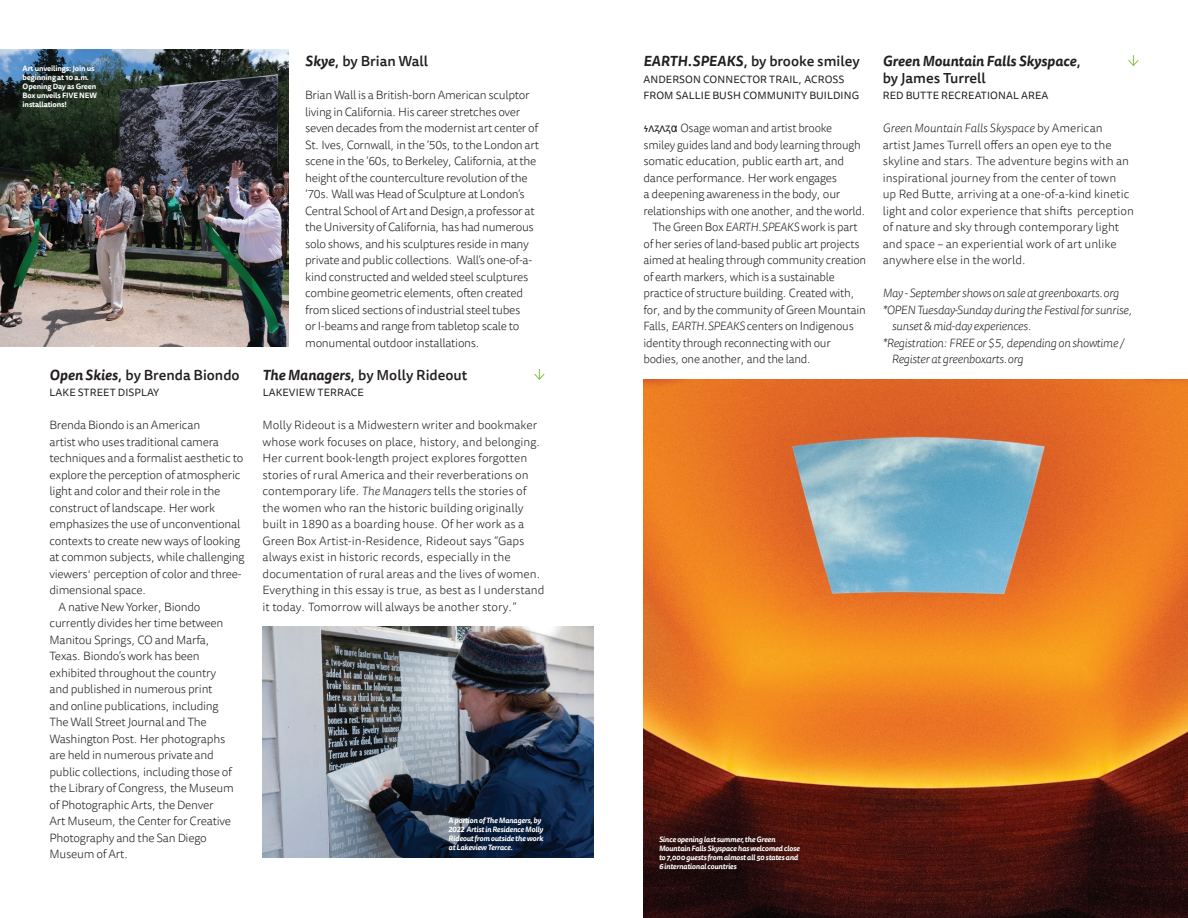
<style>
.page{position:relative;width:1188px;height:918px;background:#fff}
.page>*{position:absolute;margin:0;border:0;box-sizing:border-box;transform-origin:0 0}
.t1{font:500 14.25px "Tisa Sans Pro";color:#231f20}
.t2{font:italic 700 14.25px/16.5px "Tisa Sans Pro";color:#231f20}
.t3{font:300 12px/16.5px "Tisa Sans Pro";letter-spacing:-.02em;color:#231f20}
.t4{font:300 12px/16.5px "Tisa Sans Pro";color:#231f20}
.t5{font:italic 300 12px "Tisa Sans Pro";letter-spacing:-.02em;color:#231f20}
.t6{font:300 12px "Tisa Sans Pro";letter-spacing:-.02em;color:#231f20;scale:.96 1}
.t7{font:10.5px/16.5px "Tisa Sans Pro";letter-spacing:.01em;color:#231f20}
.t8{font:italic 700 7.5px/9px "Tisa Sans Pro";letter-spacing:-.02em;color:#fff}
.t9{font:700 7.5px/9px "Tisa Sans Pro";letter-spacing:-.02em;color:#fff}
.s1{font-weight:500;font-style:normal}
.s2{font-weight:700;font-style:italic}
.s3{font-style:italic}
</style>
<div class="page">
<img style="left:0;top:50px;width:289px;height:296px">
<img style="left:644px;top:380px;width:544px;height:538px">
<img style="left:263px;top:627px;width:331px;height:231px">
<svg style="left:1128px;top:55px;width:11px;height:11px"></svg>
<svg style="left:534px;top:369px;width:11px;height:11px"></svg>
<p class="t9" style="left:23px;top:64px;width:76px">Art unveilings: Join us beginning at 10 a.m.<br>Opening Day as Green<br>Box unveils FIVE NEW installations!</p>
<p class="t2" style="left:883px;top:53px;width:200px">Green Mountain Falls Skyspace<span class="s1">, by James Turrell</span></p>
<p class="t1" style="left:305px;top:51px;width:124px"><span class="s2">Skye</span>, by Brian Wall</p>
<p class="t3" style="left:305px;top:87px;width:235px">Brian Wall is a British-born American sculptor living in California. His career stretches over seven decades from the modernist art center of St. Ives, Cornwall, in the ’50s, to the London art scene in the ‘60s, to Berkeley, California, at the height of the counterculture revolution of the ‘70s. Wall was Head of Sculpture at London’s Central School of Art and Design,a professor at the University of California, has had numerous solo shows, and his sculptures reside in many private and public collections. Wall’s one-of-a&shy;kind constructed and welded steel sculptures combine geometric elements, often created from sliced sections of industrial steel tubes<br>or I-beams and range from tabletop scale to monumental outdoor installations.</p>
<p class="t1" style="left:644px;top:51px;width:218px"><span class="s2">EARTH.SPEAKS</span>, by brooke smiley</p>
<p class="t7" style="left:644px;top:71px;width:217px">ANDERSON CONNECTOR TRAIL, ACROSS<br>FROM SALLIE BUSH COMMUNITY BUILDING</p>
<p class="t6" style="left:680px;top:120px;width:160px">Osage woman and artist brooke</p>
<p class="t6" style="left:644px;top:137px;width:228px">smiley guides land and body learning through</p>
<p class="t3" style="left:644px;top:153px;width:202px">somatic education, public earth art, and</p>
<p class="t3" style="left:644px;top:170px;width:195px">dance performance. Her work engages</p>
<p class="t3" style="left:644px;top:186px;width:199px">a deepening awareness in the body, our</p>
<p class="t6" style="left:644px;top:203px;width:233px">relationships with one another, and the world.</p>
<p class="t3" style="left:652px;top:219px;width:207px">The Green Box <span class="s3">EARTH.SPEAKS</span> work is part</p>
<p class="t3" style="left:644px;top:236px;width:217px">of her series of land-based public art projects</p>
<p class="t3" style="left:644px;top:252px;width:224px">aimed at healing through community creation</p>
<p class="t3" style="left:644px;top:269px;width:193px">of earth markers, which is a sustainable</p>
<p class="t3" style="left:644px;top:285px;width:213px">practice of structure building. Created with,</p>
<p class="t3" style="left:644px;top:302px;width:224px">for, and by the community of Green Mountain</p>
<p class="t3" style="left:644px;top:318px;width:212px">Falls, <span class="s3">EARTH.SPEAKS</span> centers on Indigenous</p>
<p class="t3" style="left:644px;top:335px;width:189px">identity through reconnecting with our</p>
<p class="t3" style="left:644px;top:351px;width:169px">bodies, one another, and the land.</p>
<p class="t7" style="left:883px;top:87px;width:167px">RED BUTTE RECREATIONAL AREA</p>
<p class="t4" style="left:883px;top:120px;width:253px"><span class="s3">Green Mountain Falls Skyspace</span> by American<br>artist James Turrell offers an open eye to the skyline and stars. The adventure begins with an inspirational journey from the center of town<br>up Red Butte, arriving at a one-of-a-kind kinetic light and color experience that shifts perception of nature and sky through contemporary light and space – an experiential work of art unlike anywhere else in the world.</p>
<p class="t5" style="left:883px;top:285px;width:238px">May - September shows on sale at greenboxarts.org</p>
<p class="t5" style="left:883px;top:302px;width:251px">*OPEN Tuesday-Sunday during the Festival for sunrise,</p>
<p class="t5" style="left:892px;top:318px;width:142px">sunset &amp; mid-day experiences.</p>
<p class="t5" style="left:883px;top:335px;width:243px">*Registration: FREE or $5, depending on showtime /</p>
<p class="t5" style="left:892px;top:351px;width:133px">Register at greenboxarts.org</p>
<p class="t1" style="left:50px;top:365px;width:192px"><span class="s2">Open Skies</span>, by Brenda Biondo</p>
<p class="t7" style="left:50px;top:384px;width:111px">LAKE STREET DISPLAY</p>
<p class="t3" style="left:50px;top:417px;width:152px">Brenda Biondo is an American</p>
<p class="t3" style="left:50px;top:434px;width:171px">artist who uses traditional camera</p>
<p class="t3" style="left:50px;top:450px;width:195px">techniques and a formalist aesthetic to</p>
<p class="t3" style="left:50px;top:467px;width:193px">explore the perception of atmospheric</p>
<p class="t3" style="left:50px;top:483px;width:173px">light and color and their role in the</p>
<p class="t3" style="left:50px;top:500px;width:167px">construct of landscape. Her work</p>
<p class="t3" style="left:50px;top:516px;width:192px">emphasizes the use of unconventional</p>
<p class="t3" style="left:50px;top:533px;width:192px">contexts to create new ways of looking</p>
<p class="t3" style="left:50px;top:549px;width:197px">at common subjects, while challenging</p>
<p class="t3" style="left:50px;top:566px;width:194px">viewers' perception of color and three-</p>
<p class="t3" style="left:50px;top:582px;width:99px">dimensional space.</p>
<p class="t3" style="left:58px;top:599px;width:144px">A native New Yorker, Biondo</p>
<p class="t3" style="left:50px;top:615px;width:175px">currently divides her time between</p>
<p class="t3" style="left:50px;top:632px;width:162px">Manitou Springs, CO and Marfa,</p>
<p class="t3" style="left:50px;top:648px;width:152px">Texas. Biondo’s work has been</p>
<p class="t3" style="left:50px;top:665px;width:168px">exhibited throughout the country</p>
<p class="t3" style="left:50px;top:681px;width:165px">and published in numerous print</p>
<p class="t3" style="left:50px;top:698px;width:171px">and online publications, including</p>
<p class="t3" style="left:50px;top:714px;width:159px">The Wall Street Journal and The</p>
<p class="t3" style="left:50px;top:731px;width:177px">Washington Post. Her photographs</p>
<p class="t3" style="left:50px;top:747px;width:166px">are held in numerous private and</p>
<p class="t3" style="left:50px;top:764px;width:184px">public collections, including those of</p>
<p class="t3" style="left:50px;top:780px;width:186px">the Library of Congress, the Museum</p>
<p class="t3" style="left:50px;top:797px;width:166px">of Photographic Arts, the Denver</p>
<p class="t3" style="left:50px;top:813px;width:183px">Art Museum, the Center for Creative</p>
<p class="t3" style="left:50px;top:830px;width:159px">Photography and the San Diego</p>
<p class="t3" style="left:50px;top:846px;width:81px">Museum of Art.</p>
<p class="t1" style="left:263px;top:365px;width:206px"><span class="s2">The Managers</span>, by Molly Rideout</p>
<p class="t7" style="left:263px;top:384px;width:103px">LAKEVIEW TERRACE</p>
<p class="t4" style="left:263px;top:417px;width:283px">Molly Rideout is a Midwestern writer and bookmaker whose work focuses on place, history, and belonging.<br>Her current book-length project explores forgotten stories of rural America and their reverberations on contemporary life. <span class="s3">The Managers</span> tells the stories of the women who ran the historic building originally built in 1890 as a boarding house. Of her work as a Green Box Artist-in-Residence, Rideout says “Gaps always exist in historic records, especially in the documentation of rural areas and the lives of women.<br>Everything in this essay is true, as best as I understand it today. Tomorrow will always be another story.”</p>
<p class="t8" style="left:449px;top:816px;width:96px">A portion of The Managers, by<br>2022 Artist in Residence Molly<br>Rideout from outside the work at Lakeview Terrace.</p>
<p class="t8" style="left:659px;top:834px;width:142px">Since opening last summer, the Green Mountain Falls Skyspace has welcomed close to 7,000 guests from almost all 50 states and 6 international countries</p>
</div>
